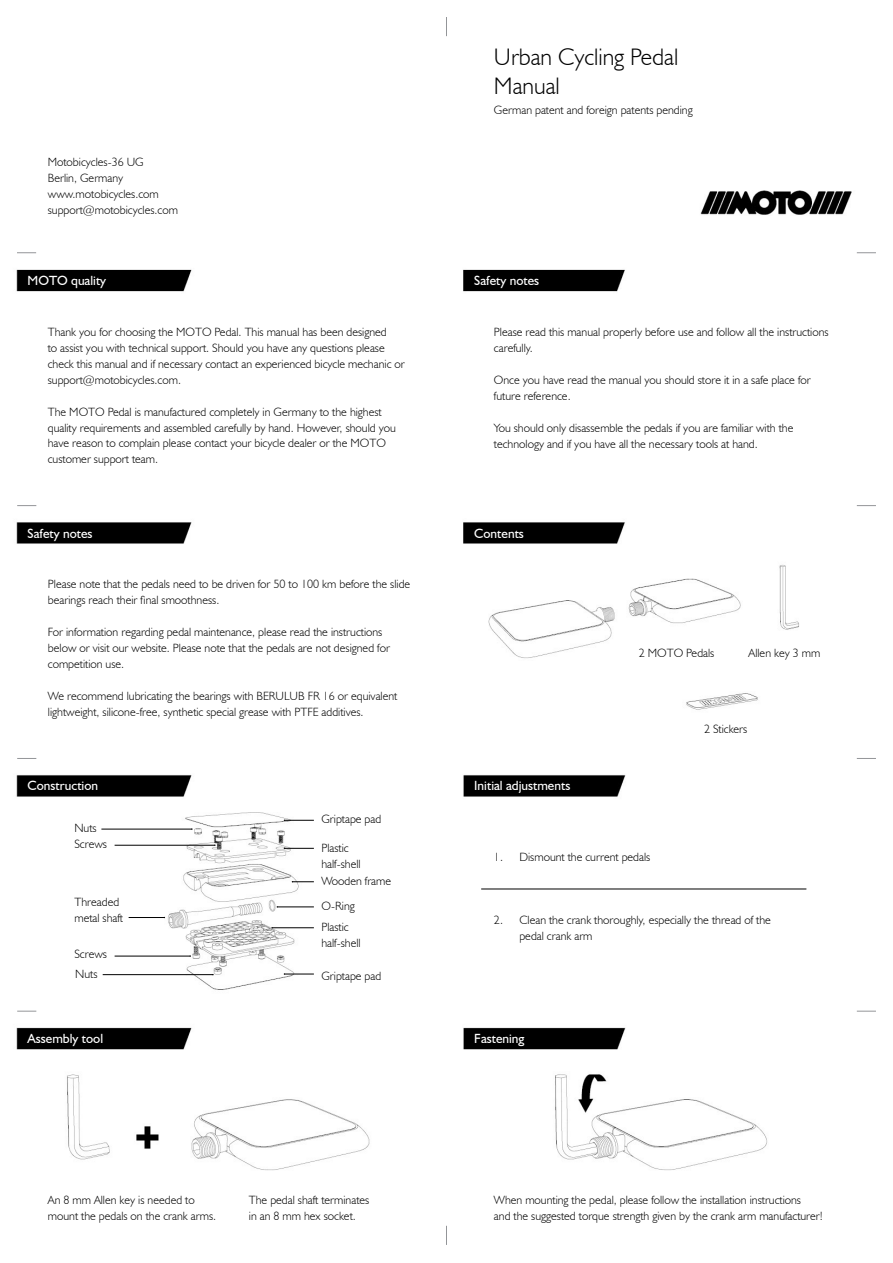
<style>
.page{position:relative;width:893px;height:1263px;background:#fff}
.page>*{position:absolute;margin:0;border:0;box-sizing:border-box;transform-origin:0 0}
.t1{font:300 23.85px/29.2px "Humanist 521 BT";color:#000}
.t2{font:13.35px "Humanist 521 BT";color:#fff}
.t3{font:300 12px/15.9px "Humanist 521 BT";color:#000}
</style>
<div class="page">
<img style="left:16px;top:36px;width:860px;height:1190px">
<hr style="left:284px;top:820px;width:30px;height:1px;background:#000">
<hr style="left:284px;top:848px;width:30px;height:1px;background:#000">
<hr style="left:272px;top:927px;width:42px;height:1px;background:#000">
<hr style="left:284px;top:974px;width:30px;height:1px;background:#000">
<svg style="left:292px;top:881px;width:22px;height:1px"></svg>
<hr style="left:115px;top:845px;width:100px;height:1px;background:#000">
<hr style="left:115px;top:956px;width:75px;height:1px;background:#000">
<hr style="left:277px;top:907px;width:37px;height:1px;background:#000">
<hr style="left:101px;top:829px;width:91px;height:1px;background:#000">
<hr style="left:103px;top:974px;width:110px;height:1px;background:#000">
<hr style="left:481px;top:889px;width:325px;height:1px;background:#000">
<hr style="left:129px;top:917px;width:35px;height:1px;background:#000">
<svg style="left:17px;top:252px;width:19px;height:1px"></svg>
<svg style="left:17px;top:505px;width:19px;height:1px"></svg>
<svg style="left:17px;top:758px;width:19px;height:1px"></svg>
<svg style="left:17px;top:1011px;width:19px;height:1px"></svg>
<svg style="left:857px;top:252px;width:19px;height:1px"></svg>
<svg style="left:857px;top:505px;width:19px;height:1px"></svg>
<svg style="left:857px;top:758px;width:19px;height:1px"></svg>
<svg style="left:857px;top:1011px;width:19px;height:1px"></svg>
<svg style="left:446px;top:17px;width:1px;height:19px"></svg>
<svg style="left:446px;top:1226px;width:1px;height:19px"></svg>
<p class="t3" style="left:48px;top:154px;width:132px">Motobicycles-36 UG<br>Berlin, Germany www.motobicycles.com support@motobicycles.com</p>
<h1 class="t1" style="left:494px;top:42px;width:186px">Urban Cycling Pedal<br>Manual</h1>
<p class="t3" style="left:494px;top:102px;width:200px">German patent and foreign patents pending</p>
<p class="t2" style="left:28px;top:272px;width:80px">MOTO quality</p>
<p class="t2" style="left:474px;top:272px;width:66px">Safety notes</p>
<p class="t3" style="left:48px;top:324px;width:358px">Thank you for choosing the MOTO Pedal. This manual has been designed<br>to assist you with technical support. Should you have any questions please check this manual and if necessary contact an experienced bicycle mechanic or support@motobicycles.com.</p>
<p class="t3" style="left:48px;top:403px;width:350px">The MOTO Pedal is manufactured completely in Germany to the highest quality requirements and assembled carefully by hand. However, should you have reason to complain please contact your bicycle dealer or the MOTO customer support team.</p>
<p class="t2" style="left:28px;top:525px;width:66px">Safety notes</p>
<p class="t3" style="left:48px;top:576px;width:364px">Please note that the pedals need to be driven for 50 to 100 km before the slide bearings reach their final smoothness.</p>
<p class="t3" style="left:48px;top:624px;width:343px">For information regarding pedal maintenance, please read the instructions below or visit our website. Please note that the pedals are not designed for competition use.</p>
<p class="t3" style="left:48px;top:688px;width:351px">We recommend lubricating the bearings with BERULUB FR 16 or equivalent lightweight, silicone-free, synthetic special grease with PTFE additives.</p>
<p class="t3" style="left:494px;top:324px;width:336px">Please read this manual properly before use and follow all the instructions carefully.</p>
<p class="t3" style="left:494px;top:371px;width:318px">Once you have read the manual you should store it in a safe place for future reference.</p>
<p class="t3" style="left:494px;top:419px;width:301px">You should only disassemble the pedals if you are familiar with the technology and if you have all the necessary tools at hand.</p>
<p class="t2" style="left:474px;top:525px;width:51px">Contents</p>
<p class="t3" style="left:639px;top:645px;width:77px">2 MOTO Pedals</p>
<p class="t3" style="left:749px;top:645px;width:73px">Allen key 3 mm</p>
<p class="t3" style="left:704px;top:721px;width:45px">2 Stickers</p>
<p class="t2" style="left:28px;top:777px;width:72px">Construction</p>
<p class="t2" style="left:474px;top:777px;width:98px">Initial adjustments</p>
<p class="t3" style="left:74px;top:819px;width:24px">Nuts</p>
<p class="t3" style="left:74px;top:835px;width:34px">Screws</p>
<p class="t3" style="left:74px;top:893px;width:50px">Threaded metal shaft</p>
<p class="t3" style="left:74px;top:946px;width:34px">Screws</p>
<p class="t3" style="left:75px;top:965px;width:24px">Nuts</p>
<p class="t3" style="left:321px;top:811px;width:61px">Griptape pad</p>
<p class="t3" style="left:321px;top:840px;width:41px">Plastic half-shell</p>
<p class="t3" style="left:321px;top:873px;width:71px">Wooden frame</p>
<p class="t3" style="left:321px;top:898px;width:35px">O-Ring</p>
<p class="t3" style="left:321px;top:918px;width:41px">Plastic half-shell</p>
<p class="t3" style="left:321px;top:967px;width:61px">Griptape pad</p>
<p class="t3" style="left:494px;top:849px;width:11px">1.</p>
<p class="t3" style="left:519px;top:849px;width:132px">Dismount the current pedals</p>
<p class="t3" style="left:494px;top:912px;width:11px">2.</p>
<p class="t3" style="left:519px;top:912px;width:253px">Clean the crank thoroughly, especially the thread of the pedal crank arm</p>
<p class="t2" style="left:28px;top:1030px;width:77px">Assembly tool</p>
<p class="t2" style="left:474px;top:1030px;width:52px">Fastening</p>
<p class="t3" style="left:48px;top:1192px;width:170px">An 8 mm Allen key is needed to mount the pedals on the crank arms.</p>
<p class="t3" style="left:249px;top:1192px;width:122px">The pedal shaft terminates in an 8 mm hex socket.</p>
<p class="t3" style="left:494px;top:1192px;width:330px">When mounting the pedal, please follow the installation instructions<br>and the suggested torque strength given by the crank arm manufacturer!</p>
</div>
